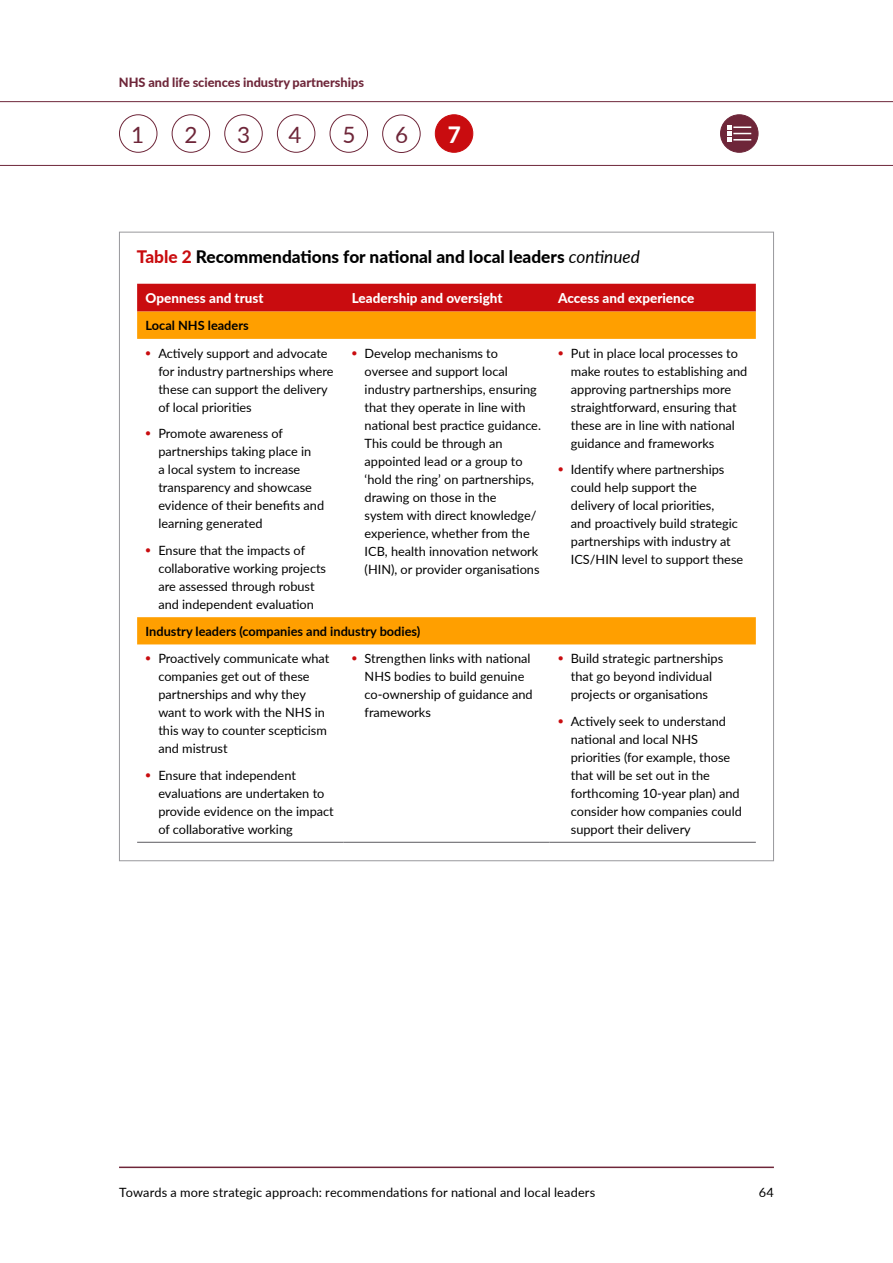
<style>
.page{position:relative;width:893px;height:1263px;background:#fff}
.page>*{position:absolute;margin:0;border:0;box-sizing:border-box;transform-origin:0 0}
.t1{font:22.5px "Lato";color:#6e2639}
.t2{font:800 22.5px "Lato";color:#fff}
.t3{font:800 17.25px "Lato";color:#000}
.t4{font:800 13.5px "Lato";color:#fff}
.t5{font:12.75px/18px "Lato";color:#000}
.t6{font:700 12.75px "Lato";color:#000}
.t7{font:800 12.75px "Lato";color:#6e2639}
.s1{color:#c90c0f}
.s2{font-weight:400;font-style:italic}
.s3{font-family:"Neo Sans Std";font-weight:500;color:#c90c0f}
</style>
<div class="page">
<hr style="left:0;top:165px;width:893px;height:1px;background:#6e2639">
<hr style="left:0;top:101px;width:893px;height:1px;background:#6e2639">
<hr style="left:119px;top:1166px;width:655px;height:2px;background:#6e2639">
<div style="left:720px;top:115px;width:38px;height:37px;background:#6e2639;border-radius:50%"></div>
<div style="left:720px;top:114px;width:38px;height:39px;border:1px solid #6e2639;border-radius:50%"></div>
<svg style="left:727px;top:125px;width:24px;height:17px"></svg>
<div style="left:435px;top:115px;width:38px;height:37px;background:#c90c0f;border-radius:50%"></div>
<div style="left:435px;top:114px;width:38px;height:39px;border:1px solid #c90c0f;border-radius:50%"></div>
<div style="left:330px;top:114px;width:38px;height:39px;border:1px solid #6e2639;border-radius:50%"></div>
<div style="left:119px;top:114px;width:38px;height:39px;border:1px solid #6e2639;border-radius:50%"></div>
<div style="left:172px;top:114px;width:38px;height:39px;border:1px solid #6e2639;border-radius:50%"></div>
<div style="left:224px;top:114px;width:39px;height:39px;border:1px solid #6e2639;border-radius:50%"></div>
<div style="left:277px;top:114px;width:38px;height:39px;border:1px solid #6e2639;border-radius:50%"></div>
<div style="left:382px;top:115px;width:39px;height:38px;border:1px solid #6e2639;border-radius:50%"></div>
<div style="left:137px;top:284px;width:619px;height:28px;background:#c90c0f"></div>
<svg style="left:137px;top:312px;width:619px;height:332px"></svg>
<hr style="left:137px;top:842px;width:206px;height:1px;background:#5c5b60">
<hr style="left:343px;top:842px;width:207px;height:1px;background:#5c5b60">
<hr style="left:550px;top:842px;width:206px;height:1px;background:#5c5b60">
<p class="t7" style="left:119px;top:73px;width:247px">NHS and life sciences industry partnerships</p>
<h1 class="t1" style="left:131px;top:118px;width:15px">1</h1>
<h1 class="t1" style="left:185px;top:118px;width:15px">2</h1>
<h1 class="t1" style="left:237px;top:118px;width:15px">3</h1>
<h1 class="t1" style="left:288px;top:118px;width:15px">4</h1>
<h1 class="t1" style="left:343px;top:118px;width:15px">5</h1>
<h1 class="t1" style="left:395px;top:119px;width:15px">6</h1>
<h1 class="t2" style="left:448px;top:118px;width:15px">7</h1>
<h2 class="t3" style="left:137px;top:244px;width:505px"><span class="s1">Table 2</span> Recommendations for national and local leaders <span class="s2">continued</span></h2>
<p class="t4" style="left:146px;top:288px;width:119px">Openness and trust</p>
<p class="t4" style="left:352px;top:288px;width:152px">Leadership and oversight</p>
<p class="t4" style="left:558px;top:288px;width:138px">Access and experience</p>
<p class="t6" style="left:146px;top:316px;width:105px">Local NHS leaders</p>
<p class="t5" style="left:158px;top:343px;width:177px;text-indent:-13px"><span class="s3">•</span> Actively support and advocate for industry partnerships where these can support the delivery of local priorities</p>
<p class="t5" style="left:158px;top:424px;width:167px;text-indent:-13px"><span class="s3">•</span> Promote awareness of partnerships taking place in<br>a local system to increase transparency and showcase evidence of their benefits and learning generated</p>
<p class="t5" style="left:158px;top:540px;width:169px;text-indent:-13px"><span class="s3">•</span> Ensure that the impacts of collaborative working projects are assessed through robust and independent evaluation</p>
<p class="t5" style="left:365px;top:343px;width:178px;text-indent:-13px"><span class="s3">•</span> Develop mechanisms to oversee and support local industry partnerships, ensuring that they operate in line with national best practice guidance.<br>This could be through an appointed lead or a group to ‘hold the ring’ on partnerships, drawing on those in the<br>system with direct knowledge/ experience, whether from the<br>ICB, health innovation network (HIN), or provider organisations</p>
<p class="t5" style="left:571px;top:344px;width:178px;text-indent:-13px"><span class="s3">•</span> Put in place local processes to make routes to establishing and approving partnerships more straightforward, ensuring that these are in line with national guidance and frameworks</p>
<p class="t5" style="left:571px;top:460px;width:174px;text-indent:-13px"><span class="s3">•</span> Identify where partnerships could help support the delivery of local priorities,<br>and proactively build strategic partnerships with industry at<br>ICS/HIN level to support these</p>
<p class="t6" style="left:146px;top:622px;width:276px">Industry leaders (companies and industry bodies)</p>
<p class="t5" style="left:158px;top:649px;width:173px;text-indent:-13px"><span class="s3">•</span> Proactively communicate what companies get out of these partnerships and why they want to work with the NHS in this way to counter scepticism and mistrust</p>
<p class="t5" style="left:158px;top:766px;width:177px;text-indent:-13px"><span class="s3">•</span> Ensure that independent evaluations are undertaken to provide evidence on the impact of collaborative working</p>
<p class="t5" style="left:365px;top:649px;width:170px;text-indent:-13px"><span class="s3">•</span> Strengthen links with national<br>NHS bodies to build genuine co-ownership of guidance and frameworks</p>
<p class="t5" style="left:558px;top:649px;width:167px;text-align:center"><span class="s3">•</span> Build strategic partnerships that go beyond individual projects or organisations</p>
<p class="t5" style="left:571px;top:712px;width:172px;text-indent:-13px"><span class="s3">•</span> Actively seek to understand national and local NHS priorities (for example, those that will be set out in the forthcoming 10-year plan) and consider how companies could support their delivery</p>
<p class="t5" style="left:119px;top:1183px;width:478px">Towards a more strategic approach: recommendations for national and local leaders</p>
<p class="t5" style="left:759px;top:1183px;width:17px">64</p>
</div>
